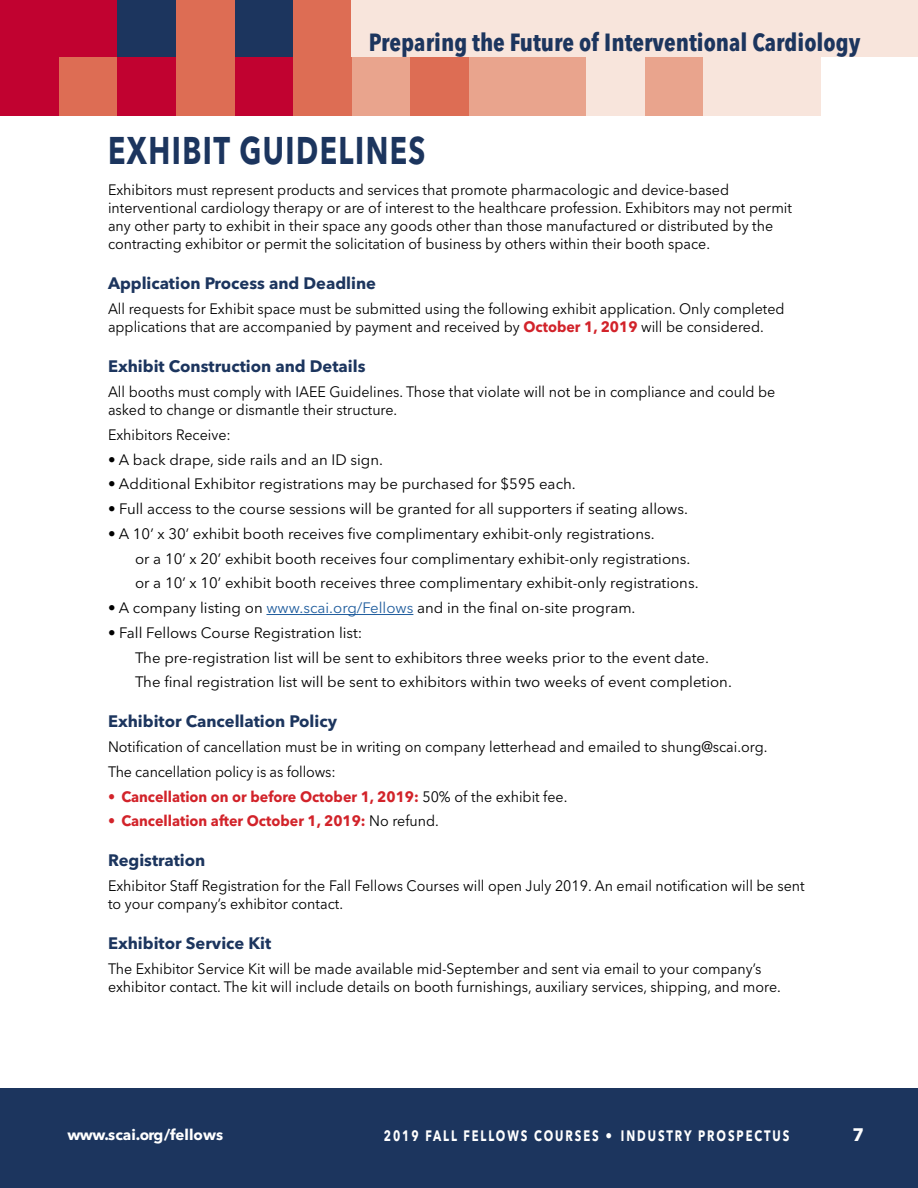
<style>
.page{position:relative;width:918px;height:1188px;background:#fff}
.page>*{position:absolute;margin:0;border:0;box-sizing:border-box;transform-origin:0 0}
.t1{font:700 38.25px "Avenir Next LT Pro";letter-spacing:.05em;color:#1c355e;scale:.75 1}
.t2{font:700 condensed 24.6px "Avenir Next LT Pro";color:#1c355e}
.t3{font:700 18px "Avenir Next LT Pro";color:#fff}
.t4{font:700 16.5px "Avenir Next LT Pro";color:#1c355e}
.t5{font:15px/18px "Avenir Next LT Pro";color:#000;scale:.95 1}
.t6{font:15px/24.8px "Avenir Next LT Pro";color:#000}
.t7{font:700 15px "Avenir Next LT Pro";color:#d2232a;scale:.95 1}
.t8{font:700 15px "Avenir Next LT Pro";letter-spacing:.17em;color:#fff;scale:.75 1}
.t9{font:700 15px "Avenir Next LT Pro";color:#fff}
.s1{font-weight:700;color:#d2232a}
.s2{color:#215e9e}
.s3{font-weight:400;color:#000}
.s4{font-weight:400}
</style>
<div class="page">
<div style="left:0;top:1089px;width:918px;height:99px;background:#1c355e"></div>
<div style="left:762px;top:57px;width:58px;height:58px;background:#f8e5dc"></div>
<div style="left:703px;top:57px;width:59px;height:58px;background:#f8e5dc"></div>
<div style="left:645px;top:57px;width:58px;height:58px;background:#e9a48d"></div>
<div style="left:586px;top:57px;width:59px;height:58px;background:#f8e5dc"></div>
<div style="left:527px;top:57px;width:59px;height:58px;background:#e9a48d"></div>
<div style="left:469px;top:57px;width:58px;height:58px;background:#e9a48d"></div>
<div style="left:293px;top:0;width:59px;height:57px;background:#dd6d54"></div>
<div style="left:410px;top:57px;width:59px;height:58px;background:#dd6d54"></div>
<div style="left:352px;top:57px;width:58px;height:58px;background:#e9a48d"></div>
<div style="left:293px;top:57px;width:59px;height:58px;background:#dd6d54"></div>
<div style="left:234px;top:0;width:59px;height:57px;background:#1c355e"></div>
<div style="left:176px;top:0;width:58px;height:57px;background:#dd6d54"></div>
<div style="left:117px;top:0;width:59px;height:57px;background:#1c355e"></div>
<div style="left:234px;top:57px;width:59px;height:58px;background:#c10230"></div>
<div style="left:176px;top:57px;width:58px;height:58px;background:#dd6d54"></div>
<div style="left:117px;top:57px;width:59px;height:58px;background:#c10230"></div>
<div style="left:59px;top:0;width:58px;height:57px;background:#c10230"></div>
<div style="left:0;top:0;width:59px;height:57px;background:#c10230"></div>
<div style="left:59px;top:57px;width:58px;height:58px;background:#dd6d54"></div>
<div style="left:0;top:57px;width:59px;height:58px;background:#c10230"></div>
<div style="left:352px;top:0;width:566px;height:57px;background:#f8e5dc"></div>
<hr style="left:266px;top:614px;width:147px;height:1px;background:#215e9e">
<h2 class="t2" style="left:369px;top:27px;width:493px">Preparing the Future of Interventional Cardiology</h2>
<h1 class="t1" style="left:108px;top:127px;width:425px">EXHIBIT GUIDELINES</h1>
<p class="t5" style="left:108px;top:181px;width:721px">Exhibitors must represent products and services that promote pharmacologic and device-based interventional cardiology therapy or are of interest to the healthcare profession. Exhibitors may not permit any other party to exhibit in their space any goods other than those manufactured or distributed by the contracting exhibitor or permit the solicitation of business by others within their booth space.</p>
<p class="t4" style="left:108px;top:274px;width:270px">Application Process and Deadline</p>
<p class="t5" style="left:108px;top:300px;width:714px">All requests for Exhibit space must be submitted using the following exhibit application. Only completed applications that are accompanied by payment and received by <span class="s1">October 1, 2019</span> will be considered.</p>
<p class="t4" style="left:108px;top:356px;width:259px">Exhibit Construction and Details</p>
<p class="t5" style="left:108px;top:383px;width:704px">All booths must comply with IAEE Guidelines. Those that violate will not be in compliance and could be asked to change or dismantle their structure.</p>
<p class="t5" style="left:108px;top:426px;width:131px">Exhibitors Receive:</p>
<p class="t6" style="left:108px;top:447px;width:274px">• A back drape, side rails and an ID sign.</p>
<p class="t6" style="left:108px;top:472px;width:467px">• Additional Exhibitor registrations may be purchased for $595 each.</p>
<p class="t6" style="left:108px;top:496px;width:579px">• Full access to the course sessions will be granted for all supporters if seating allows.</p>
<p class="t6" style="left:135px;top:521px;width:563px;text-indent:-27px">• A 10’ x 30’ exhibit booth receives five complimentary exhibit-only registrations.<br>or a 10’ x 20’ exhibit booth receives four complimentary exhibit-only registrations. or a 10’ x 10’ exhibit booth receives three complimentary exhibit-only registrations.</p>
<p class="t6" style="left:108px;top:595px;width:527px">• A company listing on <span class="s2">www.scai.org/Fellows</span> and in the final on-site program.</p>
<p class="t6" style="left:135px;top:620px;width:596px;text-indent:-27px">• Fall Fellows Course Registration list:<br>The pre-registration list will be sent to exhibitors three weeks prior to the event date.<br>The final registration list will be sent to exhibitors within two weeks of event completion.</p>
<p class="t4" style="left:108px;top:711px;width:231px">Exhibitor Cancellation Policy</p>
<p class="t5" style="left:108px;top:734px;width:693px;line-height:24.8px">Notification of cancellation must be in writing on company letterhead and emailed to shung@scai.org.<br>The cancellation policy is as follows:</p>
<p class="t7" style="left:108px;top:787px;width:483px">• Cancellation on or before October 1, 2019: <span class="s3">50% of the exhibit fee.</span></p>
<p class="t7" style="left:108px;top:812px;width:348px">• Cancellation after October 1, 2019: <span class="s3">No refund.</span></p>
<p class="t4" style="left:108px;top:850px;width:99px">Registration</p>
<p class="t5" style="left:108px;top:877px;width:735px">Exhibitor Staff Registration for the Fall Fellows Courses will open July 2019. An email notification will be sent to your company’s exhibitor contact.</p>
<p class="t4" style="left:108px;top:933px;width:165px">Exhibitor Service Kit</p>
<p class="t5" style="left:108px;top:960px;width:708px">The Exhibitor Service Kit will be made available mid-September and sent via email to your company’s exhibitor contact. The kit will include details on booth furnishings, auxiliary services, shipping, and more.</p>
<p class="t9" style="left:68px;top:1125px;width:157px">www.scai.org/fellows</p>
<p class="t8" style="left:384px;top:1126px;width:542px">2019 FALL FELLOWS COURSES <span class="s4">•</span> INDUSTRY PROSPECTUS</p>
<p class="t3" style="left:852px;top:1124px;width:13px">7</p>
</div>
